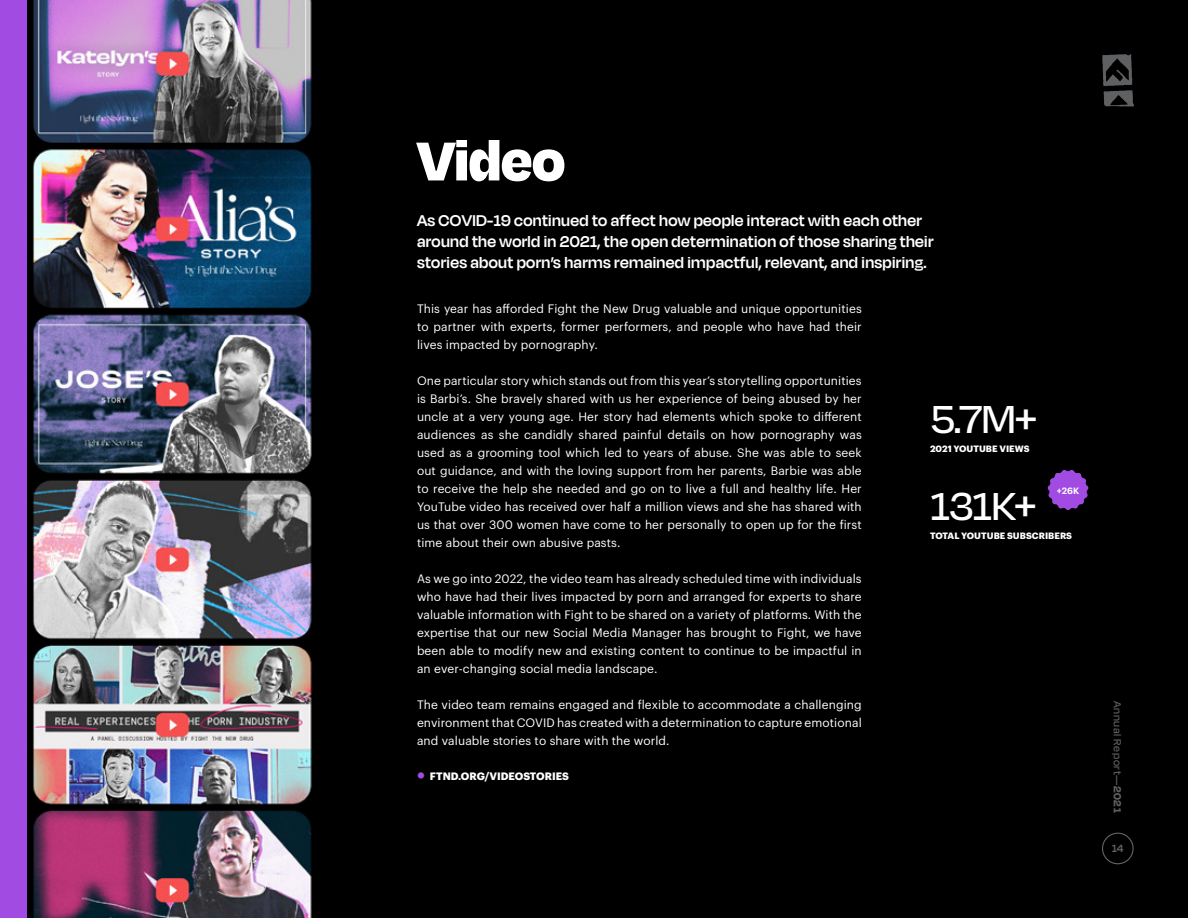
<style>
.page{position:relative;width:1188px;height:918px;background:#000}
.page>*{position:absolute;margin:0;border:0;box-sizing:border-box;transform-origin:0 0}
.t1{font:900 63px "Degular";letter-spacing:-.02em;color:#fff}
.t2{font:500 45px/87px "Degular";letter-spacing:-.04em;color:#fff}
.t3{font:600 18px/21px "Degular Display";letter-spacing:.02em;color:#fff}
.t4{font:12px/18px "Graphik";letter-spacing:.01em;color:#fff;text-align:justify}
.t5{font:500 12px "Degular Display";letter-spacing:.06em;color:#5f6062}
.t6{font:600 12px "Degular Display";color:#636466}
.t7{font:700 10.5px "Graphik";color:#fff}
.t8{font:700 9px "Graphik";letter-spacing:.005em;color:#fff}
.t9{font:600 9px "Graphik";color:#fff}
.s1{font-family:"Circular Std";font-weight:900;font-size:15px;color:#a14be3}
.s2{font-weight:700}
</style>
<div class="page">
<div style="left:1102px;top:833px;width:32px;height:31px;border:1px solid #636466;border-radius:50%"></div>
<svg style="left:1102px;top:54px;width:32px;height:53px"></svg>
<img style="left:26px;top:0;width:286px;height:918px">
<div style="left:0;top:0;width:26px;height:918px;background:#a14be3"></div>
<svg style="left:1047px;top:469px;width:42px;height:41px"></svg>
<h1 class="t1" style="left:417px;top:119px;width:150px">Video</h1>
<h3 class="t3" style="left:417px;top:209px;width:518px">As COVID-19 continued to affect how people interact with each other around the world in 2021, the open determination of those sharing their stories about porn’s harms remained impactful, relevant, and inspiring.</h3>
<p class="t4" style="left:417px;top:299px;width:446px">This year has afforded Fight the New Drug valuable and unique opportunities to partner with experts, former performers, and people who have had their lives impacted by pornography.</p>
<p class="t4" style="left:417px;top:371px;width:446px">One particular story which stands out from this year’s storytelling opportunities is Barbi’s. She bravely shared with us her experience of being abused by her uncle at a very young age. Her story had elements which spoke to different audiences as she candidly shared painful details on how pornography was used as a grooming tool which led to years of abuse. She was able to seek out guidance, and with the loving support from her parents, Barbie was able to receive the help she needed and go on to live a full and healthy life. Her YouTube video has received over half a million views and she has shared with us that over 300 women have come to her personally to open up for the first time about their own abusive pasts.</p>
<p class="t4" style="left:417px;top:569px;width:446px">As we go into 2022, the video team has already scheduled time with individuals who have had their lives impacted by porn and arranged for experts to share valuable information with Fight to be shared on a variety of platforms. With the expertise that our new Social Media Manager has brought to Fight, we have been able to modify new and existing content to continue to be impactful in an ever-changing social media landscape.</p>
<p class="t4" style="left:417px;top:695px;width:446px">The video team remains engaged and flexible to accommodate a challenging environment that COVID has created with a determination to capture emotional and valuable stories to share with the world.</p>
<p class="t7" style="left:417px;top:768px;width:154px"><span class="s1">•</span> FTND.ORG/VIDEOSTORIES</p>
<h2 class="t2" style="left:930px;top:374px;width:109px">5.7M+<br>131K+</h2>
<p class="t8" style="left:930px;top:442px;width:101px">2021 YOUTUBE VIEWS</p>
<p class="t9" style="left:1057px;top:484px;width:24px">+26K</p>
<p class="t8" style="left:930px;top:529px;width:144px">TOTAL YOUTUBE SUBSCRIBERS</p>
<p class="t5" style="left:1124px;top:700px;width:113px;rotate:90deg">Annual Report—<span class="s2">2021</span></p>
<p class="t6" style="left:1112px;top:842px;width:13px">14</p>
</div>
